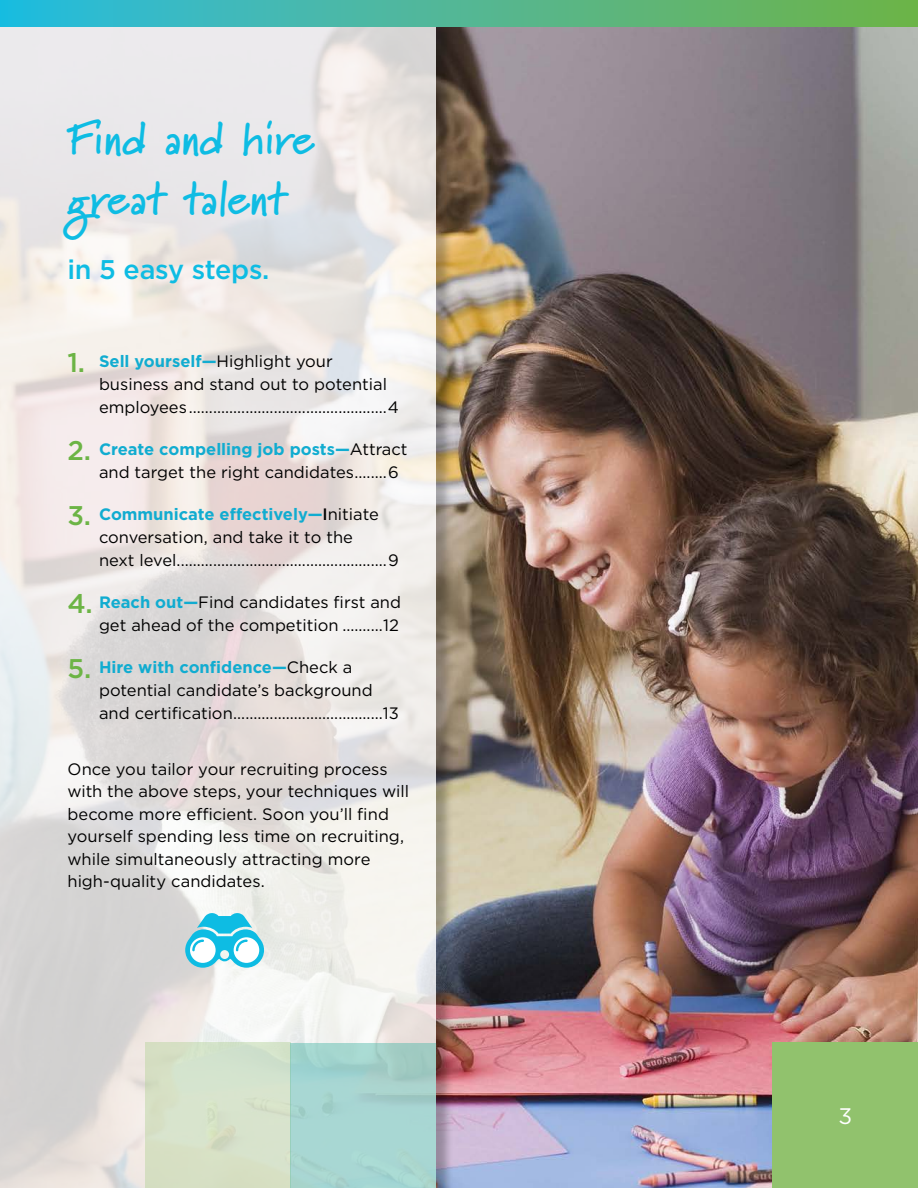
<style>
.page{position:relative;width:918px;height:1188px;background:#fff}
.page>*{position:absolute;margin:0;border:0;box-sizing:border-box;transform-origin:0 0}
.t1{font:700 46.5px/60px "Marydale";color:#0ebce3}
.t2{font:500 27px "Gotham";letter-spacing:-.01em;color:#0ebce3}
.t3{font:22.5px "Gotham";color:#fff}
.t4{font:16.5px/22.5px "Gotham";color:#000}
.s1{font-weight:500;font-size:27px;color:#6cb445}
.s2{font-weight:700;color:#11acd0}
.s3{font-weight:500}
</style>
<div class="page">
<img style="left:454px;top:27px;width:464px;height:1161px">
<div style="left:2px;top:20px;width:452px;height:1168px;background:#000;opacity:.35"></div>
<svg style="left:0;top:27px;width:435px;height:1161px"></svg>
<div style="left:0;top:0;width:918px;height:27px;background:linear-gradient(to right,#2abbe1,#73b348)"></div>
<div style="left:146px;top:1043px;width:145px;height:145px;background:#d6e2cb"></div>
<div style="left:291px;top:1043px;width:145px;height:145px;background:linear-gradient(to right,#a6d6d2,#a6d2cc)"></div>
<div style="left:773px;top:1043px;width:145px;height:145px;background:#91c26d"></div>
<svg style="left:185px;top:913px;width:79px;height:55px"></svg>
<h1 class="t1" style="left:68px;top:108px;width:249px">Find and hire great talent</h1>
<h2 class="t2" style="left:68px;top:252px;width:204px">in 5 easy steps.</h2>
<p class="t4" style="left:99px;top:350px;width:302px;text-indent:-32px"><span class="s1">1.</span> <span class="s2">Sell yourself—</span>Highlight your business and stand out to potential employees.................................................4</p>
<p class="t4" style="left:99px;top:438px;width:310px;text-indent:-32px"><span class="s1">2.</span> <span class="s2">Create compelling job posts—</span>Attract and target the right candidates........6</p>
<p class="t4" style="left:99px;top:503px;width:302px;text-indent:-32px"><span class="s1">3.</span> <span class="s2">Communicate effectively—</span><span class="s3">I</span>nitiate conversation, and take it to the<br>next level....................................................9</p>
<p class="t4" style="left:68px;top:591px;width:335px;text-align:right"><span class="s1">4.</span> <span class="s2">Reach out—</span>Find candidates first and get ahead of the competition ..........12</p>
<p class="t4" style="left:99px;top:656px;width:302px;text-indent:-32px"><span class="s1">5.</span> <span class="s2">Hire with confidence—</span>Check a potential candidate’s background and certification.....................................13</p>
<p class="t4" style="left:68px;top:757px;width:343px">Once you tailor your recruiting process with the above steps, your techniques will become more efficient. Soon you’ll find yourself spending less time on recruiting, while simultaneously attracting more high-quality candidates.</p>
<h3 class="t3" style="left:839px;top:1102px;width:15px">3</h3>
</div>
